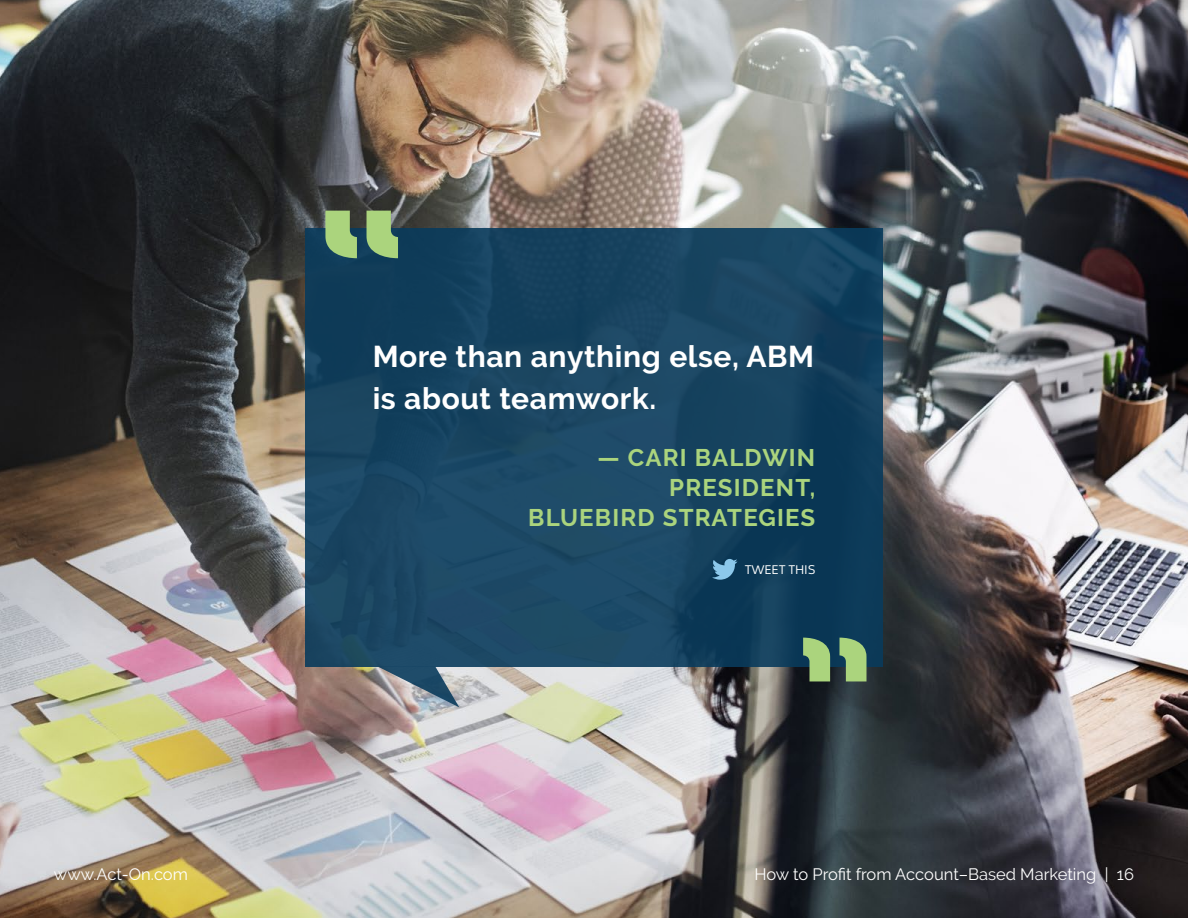
<style>
.page{position:relative;width:1188px;height:918px;background:#fff}
.page>*{position:absolute;margin:0;border:0;box-sizing:border-box;transform-origin:0 0}
.t1{font:700 30px/42px "Raleway";letter-spacing:.02em;color:#fff}
.t2{font:700 24px/30px "Raleway";letter-spacing:.05em;color:#abd47d;text-align:right}
.t3{font:16.5px "Raleway";color:#fff}
.t4{font:12px "Oxygen";letter-spacing:.04em;color:#fff}
</style>
<div class="page">
<img style="left:0;top:0;width:1188px;height:918px">
<div style="left:305px;top:229px;width:578px;height:438px;background:linear-gradient(to right,#1b4763,#13405d)"></div>
<svg style="left:378px;top:667px;width:81px;height:40px;background:#84909c"></svg>
<svg style="left:803px;top:638px;width:64px;height:43px;background:#779d6b"></svg>
<svg style="left:325px;top:211px;width:73px;height:47px;background:#81a670"></svg>
<svg style="left:712px;top:559px;width:26px;height:21px"></svg>
<h1 class="t1" style="left:373px;top:335px;width:443px">More than anything else, ABM is about teamwork.</h1>
<h2 class="t2" style="left:528px;top:442px;width:288px">— CARI BALDWIN<br>PRESIDENT,<br>BLUEBIRD STRATEGIES</h2>
<p class="t4" style="left:745px;top:563px;width:72px">TWEET THIS</p>
<p class="t3" style="left:54px;top:864px;width:135px">www.Act-On.com</p>
<p class="t3" style="left:754px;top:864px;width:381px">How to Profit from Account–Based Marketing | 16</p>
</div>
